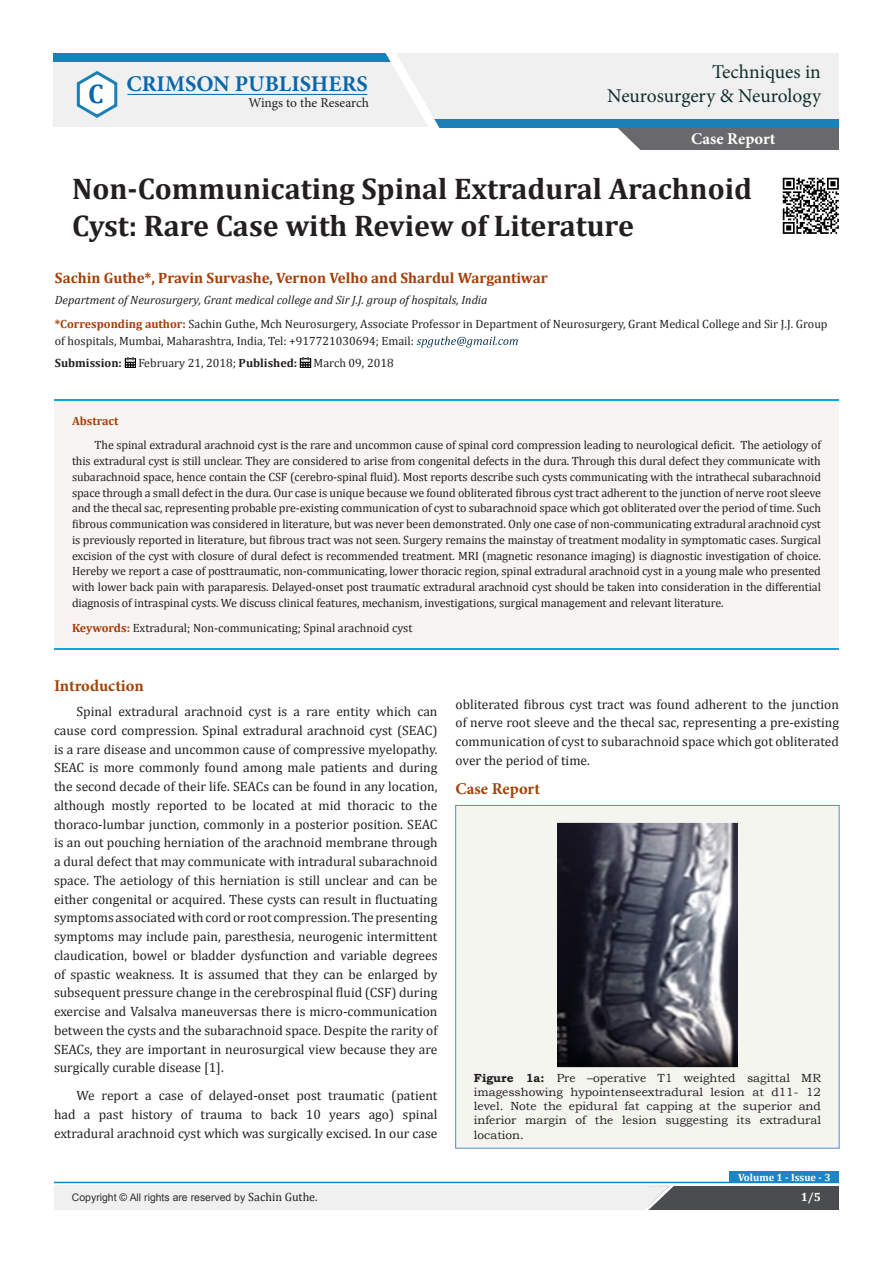
<style>
.page{position:relative;width:893px;height:1263px;background:#fff}
.page>*{position:absolute;margin:0;border:0;box-sizing:border-box;transform-origin:0 0}
.t1{font:700 30px "Cambria";color:#231f20}
.t2{font:700 27px "Cambria";color:#0b67a8}
.t3{font:700 22.5px "Minion Pro";color:#0b67a8}
.t4{font:19.5px "Minion Pro";color:#12302b}
.t5{font:700 16.5px "Minion Pro";color:#a14307}
.t6{font:700 16.5px "Minion Pro";letter-spacing:.005em;color:#fff}
.t7{font:700 15px "Cambria";color:#a73d07}
.t8{font:13.5px/18.8px "Cambria";color:#231f20;text-align:justify}
.t9{font:13.5px "Minion Pro";color:#231f20}
.t10{font:12px/15.8px "Cambria";color:#231f20}
.t11{font:italic 12px "Cambria";color:#231f20}
.t12{font:700 12px "Cambria";color:#231f20}
.t13{font:700 12px "Cambria";color:#a73d07}
.t14{font:700 12px "Cambria";color:#fff}
.t15{font:11.7px/14.1px "Bookman Old Style";color:#231f20;text-align:justify}
.t16{font:10.5px "Arial";color:#312f30}
.t17{font:700 10.5px "Cambria";color:#fff}
.s1{font-weight:700;color:#a73d07}
.s2{font-weight:700}
.s3{font-family:"Cambria";font-size:12px;color:#231f20}
</style>
<div class="page">
<svg style="left:417px;top:336px;width:101px;height:11px"></svg>
<svg style="left:125px;top:357px;width:11px;height:11px"></svg>
<svg style="left:300px;top:357px;width:11px;height:11px"></svg>
<div style="left:456px;top:805px;width:383px;height:343px;background:#f5f5f0"></div>
<div style="left:455px;top:805px;width:384px;height:343px;border:1px solid #548dd4"></div>
<img style="left:558px;top:823px;width:179px;height:245px">
<div style="left:615px;top:127px;width:224px;height:23px;background:#69696c"></div>
<svg style="left:615px;top:128px;width:25px;height:22px"></svg>
<div style="left:54px;top:54px;width:785px;height:73px;background:#f0f0f0"></div>
<svg style="left:76px;top:71px;width:42px;height:47px"></svg>
<hr style="left:127px;top:94px;width:240px;height:1px;background:#0b67a8">
<div style="left:430px;top:119px;width:409px;height:9px;background:#1981b8"></div>
<div style="left:54px;top:54px;width:338px;height:8px;background:#1981b8"></div>
<svg style="left:344px;top:53px;width:111px;height:75px"></svg>
<div style="left:647px;top:1186px;width:192px;height:23px;background:#4b4c4d"></div>
<div style="left:54px;top:1186px;width:593px;height:23px;background:#f0f0f0"></div>
<svg style="left:639px;top:1181px;width:41px;height:29px"></svg>
<hr style="left:54px;top:1185px;width:615px;height:1px;background:#f0f0f0">
<hr style="left:54px;top:1182px;width:784px;height:1px;background:#0b88c4">
<div style="left:730px;top:1171px;width:109px;height:12px;background:#1b86c6"></div>
<div style="left:54px;top:399px;width:785px;height:250px;background:#f7f4f3"></div>
<hr style="left:54px;top:399px;width:785px;height:1px;background:#08aadb">
<hr style="left:54px;top:648px;width:785px;height:1px;background:#08aadb">
<img style="left:782px;top:177px;width:57px;height:57px">
<p class="t4" style="left:712px;top:59px;width:110px">Techniques in</p>
<p class="t3" style="left:126px;top:68px;width:243px">CRIMSON PUBLISHERS</p>
<p class="t9" style="left:248px;top:94px;width:122px">Wings to the Research</p>
<p class="t2" style="left:88px;top:74px;width:17px">C</p>
<p class="t4" style="left:607px;top:82px;width:215px">Neurosurgery &amp; Neurology</p>
<p class="t6" style="left:691px;top:127px;width:86px">Case Report</p>
<p class="t1" style="left:72px;top:167px;width:682px">Non-Communicating Spinal Extradural Arachnoid</p>
<p class="t1" style="left:72px;top:205px;width:563px">Cyst: Rare Case with Review of Literature</p>
<p class="t7" style="left:55px;top:267px;width:494px">Sachin Guthe*, Pravin Survashe, Vernon Velho and Shardul Wargantiwar</p>
<p class="t11" style="left:55px;top:292px;width:434px">Department of Neurosurgery, Grant medical college and Sir J.J. group of hospitals, India</p>
<p class="t10" style="left:55px;top:316px;width:774px;line-height:16.5px"><span class="s1">*Corresponding author:</span> Sachin Guthe, Mch Neurosurgery, Associate Professor in Department of Neurosurgery, Grant Medical College and Sir J.J. Group of hospitals, Mumbai, Maharashtra, India, Tel: +917721030694; Email:</p>
<p class="t12" style="left:55px;top:354px;width:69px">Submission:</p>
<p class="t10" style="left:138px;top:355px;width:160px">February 21, 2018; <span class="s2">Published:</span></p>
<p class="t10" style="left:314px;top:355px;width:81px">March 09, 2018</p>
<p class="t13" style="left:72px;top:412px;width:48px">Abstract</p>
<p class="t10" style="left:72px;top:437px;width:750px;text-align:justify;text-indent:22px">The spinal extradural arachnoid cyst is the rare and uncommon cause of spinal cord compression leading to neurological deficit. The aetiology of this extradural cyst is still unclear. They are considered to arise from congenital defects in the dura. Through this dural defect they communicate with subarachnoid space, hence contain the CSF (cerebro-spinal fluid). Most reports describe such cysts communicating with the intrathecal subarachnoid space through a small defect in the dura. Our case is unique because we found obliterated fibrous cyst tract adherent to the junction of nerve root sleeve and the thecal sac, representing probable pre-existing communication of cyst to subarachnoid space which got obliterated over the period of time. Such fibrous communication was considered in literature, but was never been demonstrated. Only one case of non-communicating extradural arachnoid cyst is previously reported in literature, but fibrous tract was not seen. Surgery remains the mainstay of treatment modality in symptomatic cases. Surgical excision of the cyst with closure of dural defect is recommended treatment. MRI (magnetic resonance imaging) is diagnostic investigation of choice.<br>Hereby we report a case of posttraumatic, non-communicating, lower thoracic region, spinal extradural arachnoid cyst in a young male who presented with lower back pain with paraparesis. Delayed-onset post traumatic extradural arachnoid cyst should be taken into consideration in the differential diagnosis of intraspinal cysts. We discuss clinical features, mechanism, investigations, surgical management and relevant literature.</p>
<p class="t10" style="left:72px;top:620px;width:342px"><span class="s1">Keywords:</span> Extradural; Non-communicating; Spinal arachnoid cyst</p>
<p class="t5" style="left:54px;top:674px;width:91px">Introduction</p>
<p class="t8" style="left:54px;top:702px;width:385px;text-indent:22px">Spinal extradural arachnoid cyst is a rare entity which can cause cord compression. Spinal extradural arachnoid cyst (SEAC) is a rare disease and uncommon cause of compressive myelopathy.<br>SEAC is more commonly found among male patients and during the second decade of their life. SEACs can be found in any location, although mostly reported to be located at mid thoracic to the thoraco-lumbar junction, commonly in a posterior position. SEAC is an out pouching herniation of the arachnoid membrane through a dural defect that may communicate with intradural subarachnoid space. The aetiology of this herniation is still unclear and can be either congenital or acquired. These cysts can result in fluctuating symptoms associated with cord or root compression. The presenting symptoms may include pain, paresthesia, neurogenic intermittent claudication, bowel or bladder dysfunction and variable degrees of spastic weakness. It is assumed that they can be enlarged by subsequent pressure change in the cerebrospinal fluid (CSF) during exercise and Valsalva maneuversas there is micro-communication between the cysts and the subarachnoid space. Despite the rarity of SEACs, they are important in neurosurgical view because they are surgically curable disease [1].</p>
<p class="t8" style="left:54px;top:1086px;width:385px;text-indent:22px">We report a case of delayed-onset post traumatic (patient had a past history of trauma to back 10 years ago) spinal extradural arachnoid cyst which was surgically excised. In our case</p>
<p class="t8" style="left:455px;top:694px;width:385px">obliterated fibrous cyst tract was found adherent to the junction of nerve root sleeve and the thecal sac, representing a pre-existing communication of cyst to subarachnoid space which got obliterated over the period of time.</p>
<p class="t5" style="left:455px;top:777px;width:86px">Case Report</p>
<p class="t15" style="left:474px;top:1071px;width:349px"><span class="s2">Figure 1a:</span> Pre –operative T1 weighted sagittal MR imagesshowing hypointenseextradural lesion at d11- 12 level. Note the epidural fat capping at the superior and inferior margin of the lesion suggesting its extradural location.</p>
<p class="t17" style="left:738px;top:1170px;width:94px">Volume 1 - Issue - 3</p>
<p class="t16" style="left:72px;top:1191px;width:247px">Copyright © All rights are reserved by <span class="s3">Sachin Guthe.</span></p>
<p class="t14" style="left:801px;top:1189px;width:22px">1/5</p>
</div>
